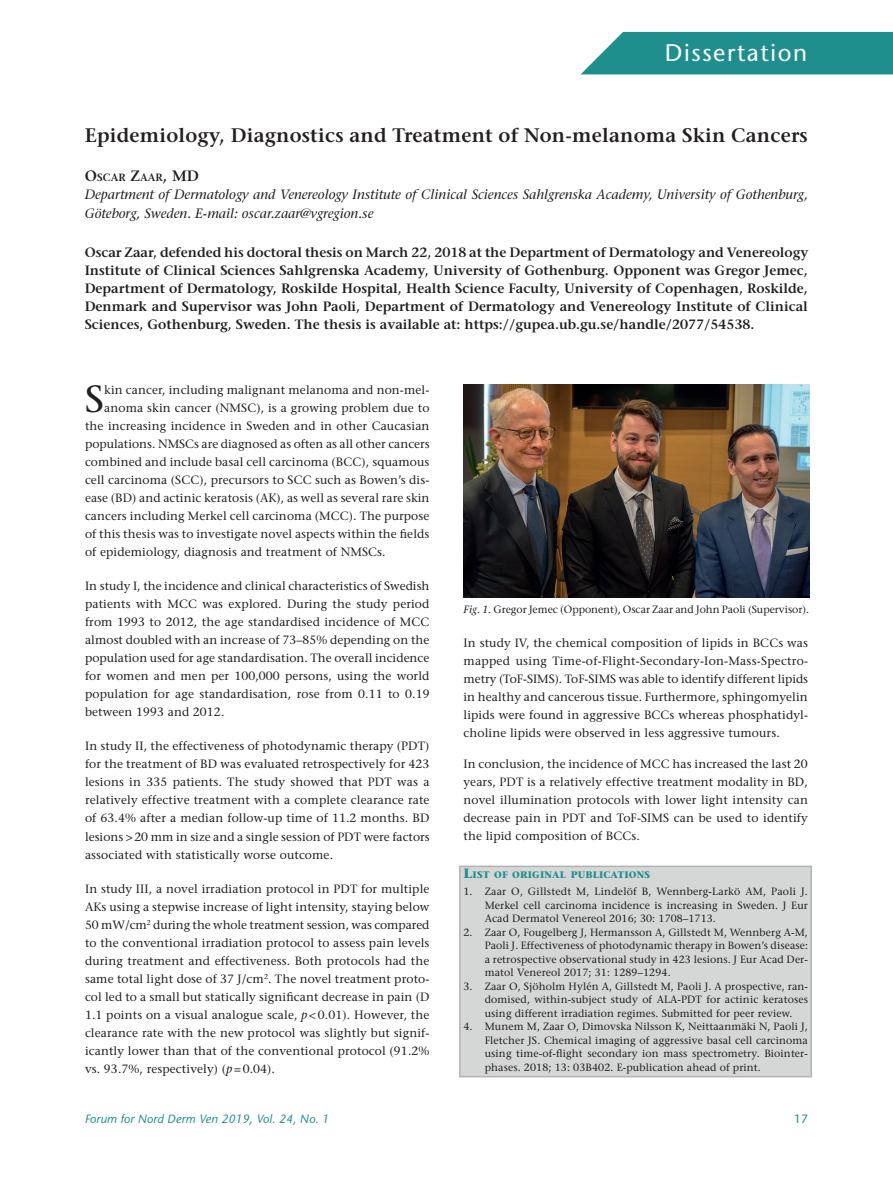
<style>
.page{position:relative;width:893px;height:1191px;background:#fff}
.page>*{position:absolute;margin:0;border:0;box-sizing:border-box;transform-origin:0 0}
.t1{font:37.65px "Stone Serif";color:#231f20}
.t2{font:24px "Stone Sans";letter-spacing:.065em;color:#fff}
.t3{font:600 19.5px "Stone Serif";letter-spacing:.01em;color:#231f20}
.t4{font:600 13.5px/18px "Stone Serif";color:#231f20;text-align:justify}
.t5{font:italic 13.5px/18px "Stone Serif";color:#231f20}
.t6{font:12px/18px "Stone Serif";letter-spacing:.01em;color:#231f20;text-align:justify}
.t7{font:italic 12px "Stone Sans";letter-spacing:.01em;color:#1f8f8d}
.t8{font:12px "Stone Sans";color:#1f8f8d}
.t9{font:10.5px/13.5px "Stone Serif";letter-spacing:.01em;color:#231f20;text-align:justify}
.t10{font:600 10.5px "Stone Serif";letter-spacing:.015em;color:#231f20}
.t11{font:700 9.45px "Stone Serif";letter-spacing:.015em;color:#1f8f8d}
.s1{font-size:15px}
.s2{font-style:italic}
.s3{font-size:13.5px}
</style>
<div class="page">
<svg style="left:580px;top:31px;width:313px;height:44px;background:#359a98"></svg>
<div style="left:459px;top:865px;width:353px;height:212px;background:#d5d6d6;border:2px solid #8e9091"></div>
<img style="left:463px;top:384px;width:346px;height:214px">
<h2 class="t2" style="left:665px;top:38px;width:144px">Dissertation</h2>
<h3 class="t3" style="left:85px;top:124px;width:725px">Epidemiology, Diagnostics and Treatment of Non-melanoma Skin Cancers</h3>
<p class="t10" style="left:85px;top:172px;width:116px"><span class="s1">O</span>SCAR <span class="s1">Z</span>AAR<span class="s1">, MD</span></p>
<p class="t5" style="left:85px;top:186px;width:725px">Department of Dermatology and Venereology Institute of Clinical Sciences Sahlgrenska Academy, University of Gothenburg,<br>Göteborg, Sweden. E-mail: oscar.zaar@vgregion.se</p>
<p class="t4" style="left:85px;top:243px;width:725px">Oscar Zaar, defended his doctoral thesis on March 22, 2018 at the Department of Dermatology and Venereology Institute of Clinical Sciences Sahlgrenska Academy, University of Gothenburg. Opponent was Gregor Jemec, Department of Dermatology, Roskilde Hospital, Health Science Faculty, University of Copenhagen, Roskilde, Denmark and Supervisor was John Paoli, Department of Dermatology and Venereology Institute of Clinical Sciences, Gothenburg, Sweden. The thesis is available at: https://gupea.ub.gu.se/handle/2077/54538.</p>
<h1 class="t1" style="left:85px;top:376px;width:20px">S</h1>
<p class="t6" style="left:104px;top:380px;width:327px">kin cancer, including malignant melanoma and non-mel-</p>
<p class="t6" style="left:104px;top:398px;width:327px">anoma skin cancer (NMSC), is a growing problem due to</p>
<p class="t6" style="left:85px;top:416px;width:346px">the increasing incidence in Sweden and in other Caucasian</p>
<p class="t6" style="left:85px;top:434px;width:346px">populations. NMSCs are diagnosed as often as all other cancers</p>
<p class="t6" style="left:85px;top:452px;width:346px">combined and include basal cell carcinoma (BCC), squamous</p>
<p class="t6" style="left:85px;top:470px;width:346px">cell carcinoma (SCC), precursors to SCC such as Bowen’s dis-</p>
<p class="t6" style="left:85px;top:488px;width:346px">ease (BD) and actinic keratosis (AK), as well as several rare skin</p>
<p class="t6" style="left:85px;top:506px;width:346px">cancers including Merkel cell carcinoma (MCC). The purpose</p>
<p class="t6" style="left:85px;top:524px;width:346px">of this thesis was to investigate novel aspects within the fields</p>
<p class="t6" style="left:85px;top:542px;width:302px">of epidemiology, diagnosis and treatment of NMSCs.</p>
<p class="t6" style="left:85px;top:577px;width:346px">In study I, the incidence and clinical characteristics of Swedish patients with MCC was explored. During the study period from 1993 to 2012, the age standardised incidence of MCC almost doubled with an increase of 73–85% depending on the population used for age standardisation. The overall incidence for women and men per 100,000 persons, using the world population for age standardisation, rose from 0.11 to 0.19 between 1993 and 2012.</p>
<p class="t6" style="left:85px;top:737px;width:346px">In study II, the effectiveness of photodynamic therapy (PDT) for the treatment of BD was evaluated retrospectively for 423 lesions in 335 patients. The study showed that PDT was a relatively effective treatment with a complete clearance rate of 63.4% after a median follow-up time of 11.2 months. BD lesions &gt;20 mm in size and a single session of PDT were factors associated with statistically worse outcome.</p>
<p class="t6" style="left:85px;top:879px;width:346px">In study III, a novel irradiation protocol in PDT for multiple AKs using a stepwise increase of light intensity, staying below 50 mW/cm<sup>2</sup> during the whole treatment session, was compared to the conventional irradiation protocol to assess pain levels during treatment and effectiveness. Both protocols had the same total light dose of 37 J/cm<sup>2</sup>. The novel treatment proto&shy;col led to a small but statically significant decrease in pain (D 1.1 points on a visual analogue scale, <span class="s2">p</span> &lt; 0.01). However, the clearance rate with the new protocol was slightly but signif&shy;icantly lower than that of the conventional protocol (91.2% vs. 93.7%, respectively) (<span class="s2">p</span> = 0.04).</p>
<p class="t7" style="left:85px;top:1112px;width:246px">Forum for Nord Derm Ven 2019, Vol. 24, No. 1</p>
<p class="t9" style="left:463px;top:602px;width:347px"><span class="s2">Fig. 1.</span> Gregor Jemec (Opponent), Oscar Zaar and John Paoli (Supervisor).</p>
<p class="t6" style="left:463px;top:634px;width:346px">In study IV, the chemical composition of lipids in BCCs was mapped using Time-of-Flight-Secondary-Ion-Mass-Spectro&shy;metry (ToF-SIMS). ToF-SIMS was able to identify different lipids in healthy and cancerous tissue. Furthermore, sphingomyelin lipids were found in aggressive BCCs whereas phosphatidyl&shy;choline lipids were observed in less aggressive tumours.</p>
<p class="t6" style="left:463px;top:755px;width:346px">In conclusion, the incidence of MCC has increased the last 20 years, PDT is a relatively effective treatment modality in BD, novel illumination protocols with lower light intensity can decrease pain in PDT and ToF-SIMS can be used to identify the lipid composition of BCCs.</p>
<p class="t11" style="left:463px;top:868px;width:188px"><span class="s3">L</span>IST OF ORIGINAL PUBLICATIONS</p>
<p class="t9" style="left:485px;top:885px;width:325px;text-indent:-21px">1. Zaar O, Gillstedt M, Lindelöf B, Wennberg-Larkö AM, Paoli J.<br>Merkel cell carcinoma incidence is increasing in Sweden. J Eur Acad Dermatol Venereol 2016; 30: 1708–1713.</p>
<p class="t9" style="left:485px;top:925px;width:325px;text-indent:-21px">2. Zaar O, Fougelberg J, Hermansson A, Gillstedt M, Wennberg A-M, Paoli J. Effectiveness of photodynamic therapy in Bowen’s disease: a retrospective observational study in 423 lesions. J Eur Acad Der&shy;matol Venereol 2017; 31: 1289–1294.</p>
<p class="t9" style="left:485px;top:979px;width:325px;text-indent:-21px">3. Zaar O, Sjöholm Hylén A, Gillstedt M, Paoli J. A prospective, ran&shy;domised, within-subject study of ALA-PDT for actinic keratoses using different irradiation regimes. Submitted for peer review.</p>
<p class="t9" style="left:485px;top:1020px;width:325px;text-indent:-21px">4. Munem M, Zaar O, Dimovska Nilsson K, Neittaanmäki N, Paoli J, Fletcher JS. Chemical imaging of aggressive basal cell carcinoma using time-of-flight secondary ion mass spectrometry. Biointer&shy;phases. 2018; 13: 03B402. E-publication ahead of print.</p>
<p class="t8" style="left:794px;top:1112px;width:15px">17</p>
</div>
